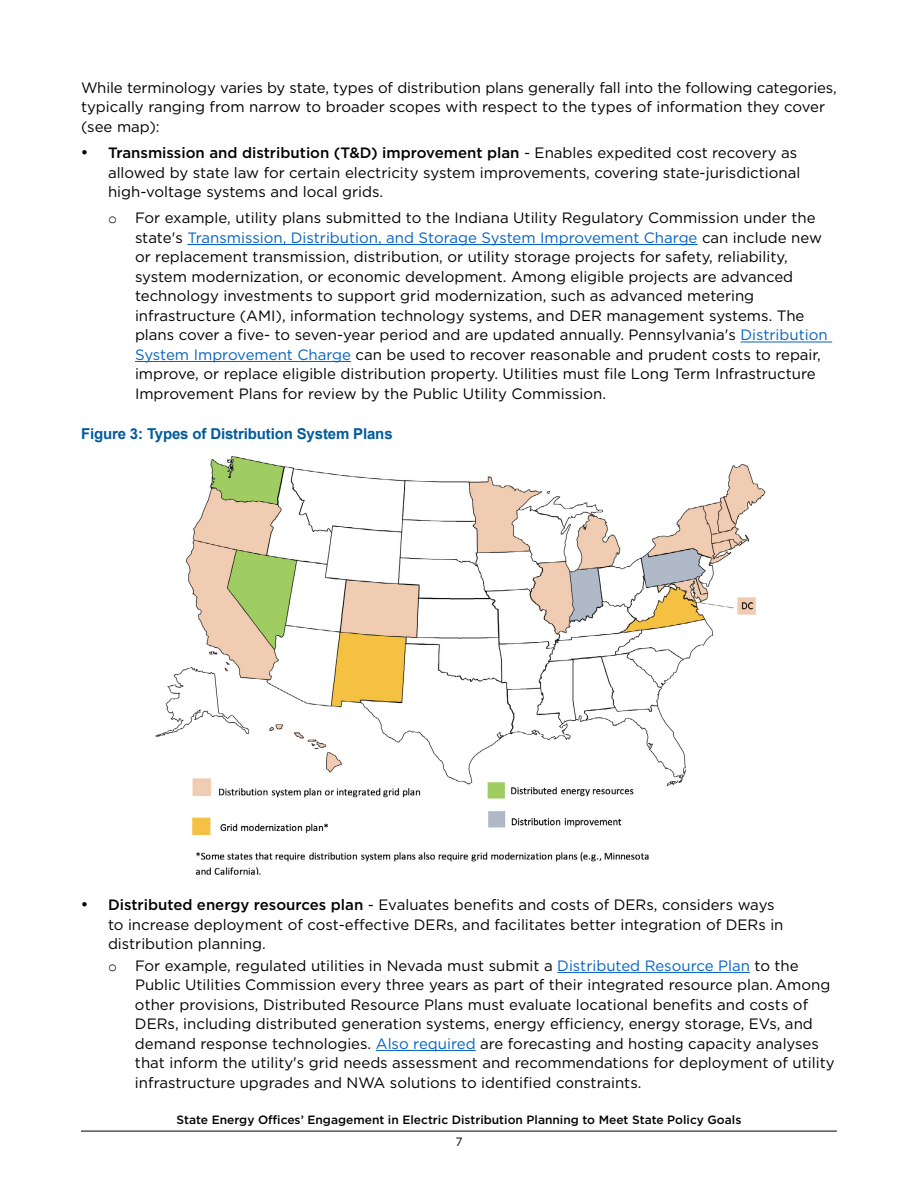
<style>
.page{position:relative;width:918px;height:1188px;background:#fff}
.page>*{position:absolute;margin:0;border:0;box-sizing:border-box;transform-origin:0 0}
.Heading_1{font:15px/19.5px "Gotham";color:#000}
.t1{font:700 15px "Arial";letter-spacing:-.01em;color:#005b9d}
.t2{font:500 12px "Gotham";color:#000}
.t3{font:12px "Gotham";color:#000}
.s1{font-weight:500}
.s2{font-family:"Courier New"}
.s3{color:#0563c1}
</style>
<div class="page">
<hr style="left:81px;top:1131px;width:756px;height:1px;background:#000">
<hr style="left:187px;top:244px;width:511px;height:1px;background:#0563c1">
<hr style="left:740px;top:342px;width:92px;height:1px;background:#0563c1">
<hr style="left:135px;top:361px;width:216px;height:1px;background:#0563c1">
<hr style="left:557px;top:972px;width:193px;height:1px;background:#0563c1">
<hr style="left:376px;top:1050px;width:100px;height:1px;background:#0563c1">
<img style="left:155px;top:455px;width:611px;height:420px">
<p class="Heading_1" style="left:81px;top:78px;width:757px">While terminology varies by state, types of distribution plans generally fall into the following categories, typically ranging from narrow to broader scopes with respect to the types of information they cover (see map):</p>
<p class="Heading_1" style="left:108px;top:143px;width:694px;text-indent:-27px">• <span class="s1">Transmission and distribution (T&amp;D) improvement plan</span> - Enables expedited cost recovery as allowed by state law for certain electricity system improvements, covering state-jurisdictional high-voltage systems and local grids.</p>
<p class="Heading_1" style="left:135px;top:208px;width:694px;text-indent:-27px"><span class="s2">o</span> For example, utility plans submitted to the Indiana Utility Regulatory Commission under the state's <span class="s3">Transmission, Distribution, and Storage System Improvement Charge</span> can include new or replacement transmission, distribution, or utility storage projects for safety, reliability, system modernization, or economic development. Among eligible projects are advanced technology investments to support grid modernization, such as advanced metering infrastructure (AMI), information technology systems, and DER management systems. The plans cover a five- to seven-year period and are updated annually. Pennsylvania's <span class="s3">Distribution System Improvement Charge</span> can be used to recover reasonable and prudent costs to repair, improve, or replace eligible distribution property. Utilities must file Long Term Infrastructure Improvement Plans for review by the Public Utility Commission.</p>
<p class="t1" style="left:81px;top:424px;width:313px">Figure 3: Types of Distribution System Plans</p>
<p class="Heading_1" style="left:108px;top:895px;width:677px;text-indent:-27px">• <span class="s1">Distributed energy resources plan</span> - Evaluates benefits and costs of DERs, considers ways to increase deployment of cost-effective DERs, and facilitates better integration of DERs in distribution planning.</p>
<p class="Heading_1" style="left:135px;top:956px;width:701px;text-indent:-27px"><span class="s2">o</span> For example, regulated utilities in Nevada must submit a <span class="s3">Distributed Resource Plan</span> to the Public Utilities Commission every three years as part of their integrated resource plan. Among other provisions, Distributed Resource Plans must evaluate locational benefits and costs of DERs, including distributed generation systems, energy efficiency, energy storage, EVs, and demand response technologies. <span class="s3">Also required</span> are forecasting and hosting capacity analyses that inform the utility's grid needs assessment and recommendations for deployment of utility infrastructure upgrades and NWA solutions to identified constraints.</p>
<p class="t2" style="left:177px;top:1112px;width:566px">State Energy Offices’ Engagement in Electric Distribution Planning to Meet State Policy Goals</p>
<p class="t3" style="left:455px;top:1134px;width:9px">7</p>
</div>
